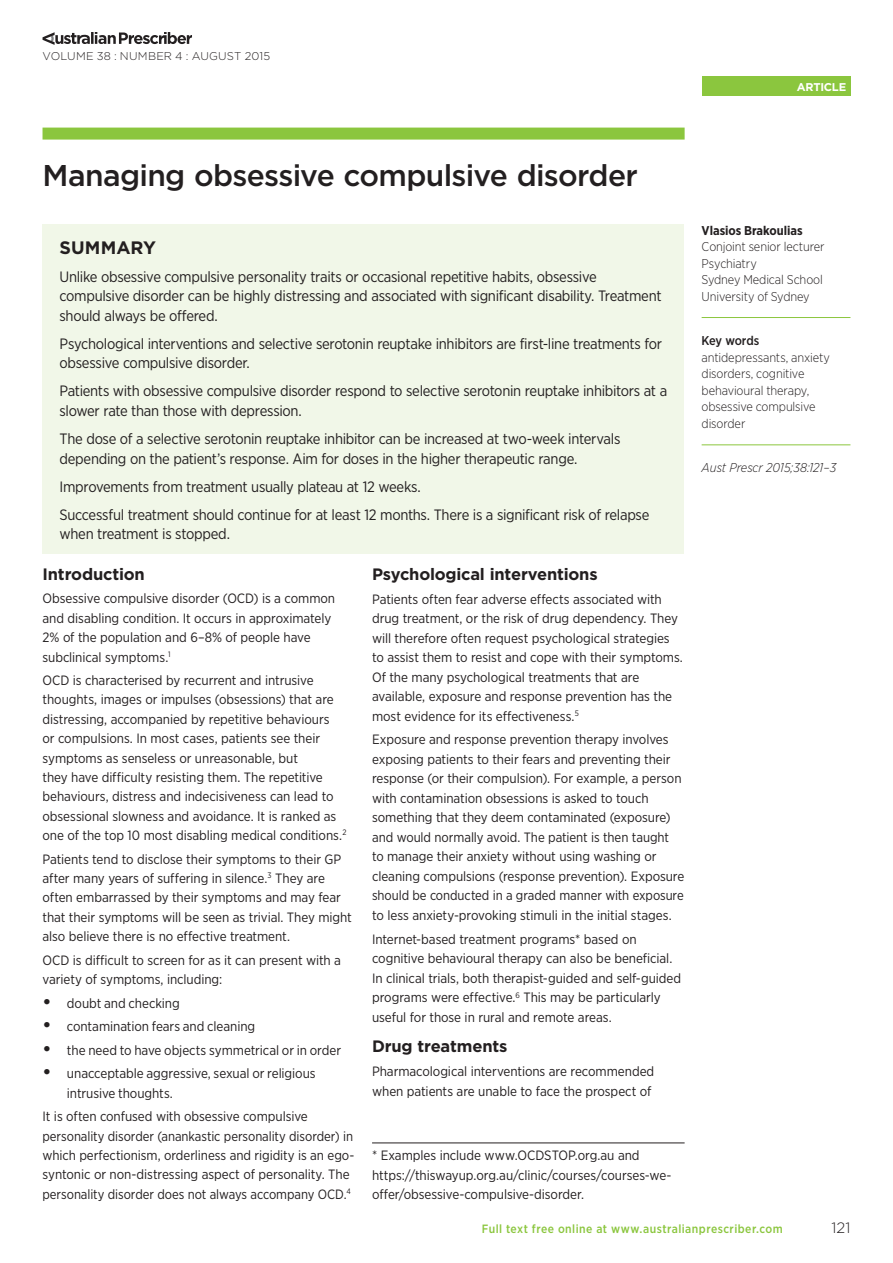
<style>
.page{position:relative;width:893px;height:1263px;background:#fff}
.page>*{position:absolute;margin:0;border:0;box-sizing:border-box;transform-origin:0 0}
.Primary_Heading{font:500 30px "Gotham";letter-spacing:-.025em;color:#231f20}
.Summary_Header_ONE_C{font:700 18px "Gotham";color:#231f20}
.Subheading_Level_1{font:700 16.5px "Gotham";letter-spacing:-.015em;color:#231f20}
.Summary_Text{font:15px/19.5px "Gotham Narrow";letter-spacing:-.02em;color:#231f20}
.t1{font:300 15px "Gotham";color:#231f20}
.Body_Text{font:13.5px/19.5px "Gotham Narrow";letter-spacing:-.005em;color:#231f20}
.Keywords_Text{font:300 12.75px/16.5px "Gotham Narrow";letter-spacing:-.01em;color:#231f20}
.Author_Credentials{font:300 12.75px/16.5px "Gotham Narrow";letter-spacing:-.01em;color:#231f20}
.Citation{font:italic 300 12.75px "Gotham Narrow";color:#231f20}
.Author_s_Name{font:700 12.75px "Gotham Narrow";letter-spacing:-.005em;color:#231f20}
.Keywords_Header{font:500 12.75px "Gotham Narrow";letter-spacing:-.015em;color:#231f20}
.t2{font:500 12px "Gotham Narrow";letter-spacing:.035em;color:#8bc63e}
.t3{font:300 11.25px "Gotham";letter-spacing:.02em;color:#231f20}
.t4{font:700 11.25px "Gotham";letter-spacing:-.02em;color:#fff}
.s1{font-family:"Gotham";font-weight:700;font-size:18px}
</style>
<div class="page">
<svg style="left:43px;top:32px;width:149px;height:13px"></svg>
<div style="left:702px;top:77px;width:148px;height:19px;background:#8bc63e"></div>
<div style="left:43px;top:128px;width:642px;height:12px;background:#8bc63e"></div>
<hr style="left:702px;top:317px;width:148px;height:1px;background:#8bc63e">
<hr style="left:702px;top:445px;width:148px;height:1px;background:#8bc63e">
<div style="left:43px;top:225px;width:641px;height:329px;background:#f1f7e8"></div>
<hr style="left:372px;top:1142px;width:313px;height:1px;background:#231f20">
<p class="t3" style="left:43px;top:48px;width:229px">VOLUME 38 : NUMBER 4 : AUGUST 2015</p>
<p class="t4" style="left:797px;top:79px;width:51px">ARTICLE</p>
<p class="Primary_Heading" style="left:43px;top:155px;width:597px">Managing obsessive compulsive disorder</p>
<p class="Summary_Header_ONE_C" style="left:60px;top:236px;width:98px">SUMMARY</p>
<p class="Summary_Text" style="left:60px;top:267px;width:603px">Unlike obsessive compulsive personality traits or occasional repetitive habits, obsessive compulsive disorder can be highly distressing and associated with significant disability. Treatment should always be offered.</p>
<p class="Summary_Text" style="left:60px;top:334px;width:604px">Psychological interventions and selective serotonin reuptake inhibitors are first-line treatments for obsessive compulsive disorder.</p>
<p class="Summary_Text" style="left:60px;top:381px;width:609px">Patients with obsessive compulsive disorder respond to selective serotonin reuptake inhibitors at a slower rate than those with depression.</p>
<p class="Summary_Text" style="left:60px;top:429px;width:562px">The dose of a selective serotonin reuptake inhibitor can be increased at two-week intervals depending on the patient’s response. Aim for doses in the higher therapeutic range.</p>
<p class="Summary_Text" style="left:60px;top:476px;width:363px">Improvements from treatment usually plateau at 12 weeks.</p>
<p class="Summary_Text" style="left:60px;top:504px;width:591px">Successful treatment should continue for at least 12 months. There is a significant risk of relapse when treatment is stopped.</p>
<p class="Subheading_Level_1" style="left:372px;top:563px;width:227px">Psychological interventions</p>
<p class="Body_Text" style="left:372px;top:589px;width:312px">Patients often fear adverse effects associated with drug treatment, or the risk of drug dependency. They will therefore often request psychological strategies to assist them to resist and cope with their symptoms.<br>Of the many psychological treatments that are available, exposure and response prevention has the most evidence for its effectiveness.<sup>5</sup></p>
<p class="Body_Text" style="left:372px;top:730px;width:314px">Exposure and response prevention therapy involves exposing patients to their fears and preventing their response (or their compulsion). For example, a person with contamination obsessions is asked to touch something that they deem contaminated (exposure) and would normally avoid. The patient is then taught<br>to manage their anxiety without using washing or cleaning compulsions (response prevention). Exposure should be conducted in a graded manner with exposure to less anxiety-provoking stimuli in the initial stages.</p>
<p class="Body_Text" style="left:372px;top:929px;width:311px">Internet-based treatment programs* based on cognitive behavioural therapy can also be beneficial.<br>In clinical trials, both therapist-guided and self-guided programs were effective.<sup>6</sup> This may be particularly useful for those in rural and remote areas.</p>
<p class="Subheading_Level_1" style="left:372px;top:1036px;width:137px">Drug treatments</p>
<p class="Body_Text" style="left:372px;top:1061px;width:284px">Pharmacological interventions are recommended when patients are unable to face the prospect of</p>
<p class="Subheading_Level_1" style="left:43px;top:563px;width:104px">Introduction</p>
<p class="Body_Text" style="left:43px;top:589px;width:294px">Obsessive compulsive disorder (OCD) is a common and disabling condition. It occurs in approximately 2% of the population and 6–8% of people have subclinical symptoms.<sup>1</sup></p>
<p class="Body_Text" style="left:43px;top:670px;width:306px">OCD is characterised by recurrent and intrusive thoughts, images or impulses (obsessions) that are distressing, accompanied by repetitive behaviours<br>or compulsions. In most cases, patients see their symptoms as senseless or unreasonable, but<br>they have difficulty resisting them. The repetitive behaviours, distress and indecisiveness can lead to obsessional slowness and avoidance. It is ranked as one of the top 10 most disabling medical conditions.<sup>2</sup></p>
<p class="Body_Text" style="left:43px;top:849px;width:311px">Patients tend to disclose their symptoms to their GP after many years of suffering in silence.<sup>3</sup> They are often embarrassed by their symptoms and may fear that their symptoms will be seen as trivial. They might also believe there is no effective treatment.</p>
<p class="Body_Text" style="left:43px;top:950px;width:300px">OCD is difficult to screen for as it can present with a variety of symptoms, including:</p>
<p class="Body_Text" style="left:43px;top:993px;width:139px"><span class="s1">•</span> doubt and checking</p>
<p class="Body_Text" style="left:43px;top:1016px;width:214px"><span class="s1">•</span> contamination fears and cleaning</p>
<p class="Body_Text" style="left:43px;top:1040px;width:300px"><span class="s1">•</span> the need to have objects symmetrical or in order</p>
<p class="Body_Text" style="left:67px;top:1064px;width:250px;text-indent:-24px"><span class="s1">•</span> unacceptable aggressive, sexual or religious intrusive thoughts.</p>
<p class="Body_Text" style="left:43px;top:1106px;width:313px">It is often confused with obsessive compulsive personality disorder (anankastic personality disorder) in which perfectionism, orderliness and rigidity is an ego&shy;syntonic or non-distressing aspect of personality. The personality disorder does not always accompany OCD.<sup>4</sup></p>
<p class="Body_Text" style="left:372px;top:1145px;width:301px">* Examples include www.OCDSTOP.org.au and https://thiswayup.org.au/clinic/courses/courses-we&shy;offer/obsessive-compulsive-disorder.</p>
<p class="Author_s_Name" style="left:702px;top:222px;width:102px">Vlasios Brakoulias</p>
<p class="Author_Credentials" style="left:702px;top:238px;width:124px">Conjoint senior lecturer<br>Psychiatry<br>Sydney Medical School<br>University of Sydney</p>
<p class="Keywords_Header" style="left:702px;top:332px;width:59px">Key words</p>
<p class="Keywords_Text" style="left:702px;top:348px;width:130px">antidepressants, anxiety disorders, cognitive behavioural therapy, obsessive compulsive disorder</p>
<p class="Citation" style="left:702px;top:460px;width:136px">Aust Prescr 2015;38:121–3</p>
<p class="t2" style="left:482px;top:1221px;width:302px">Full text free online at www.australianprescriber.com</p>
<p class="t1" style="left:831px;top:1218px;width:20px">121</p>
</div>
